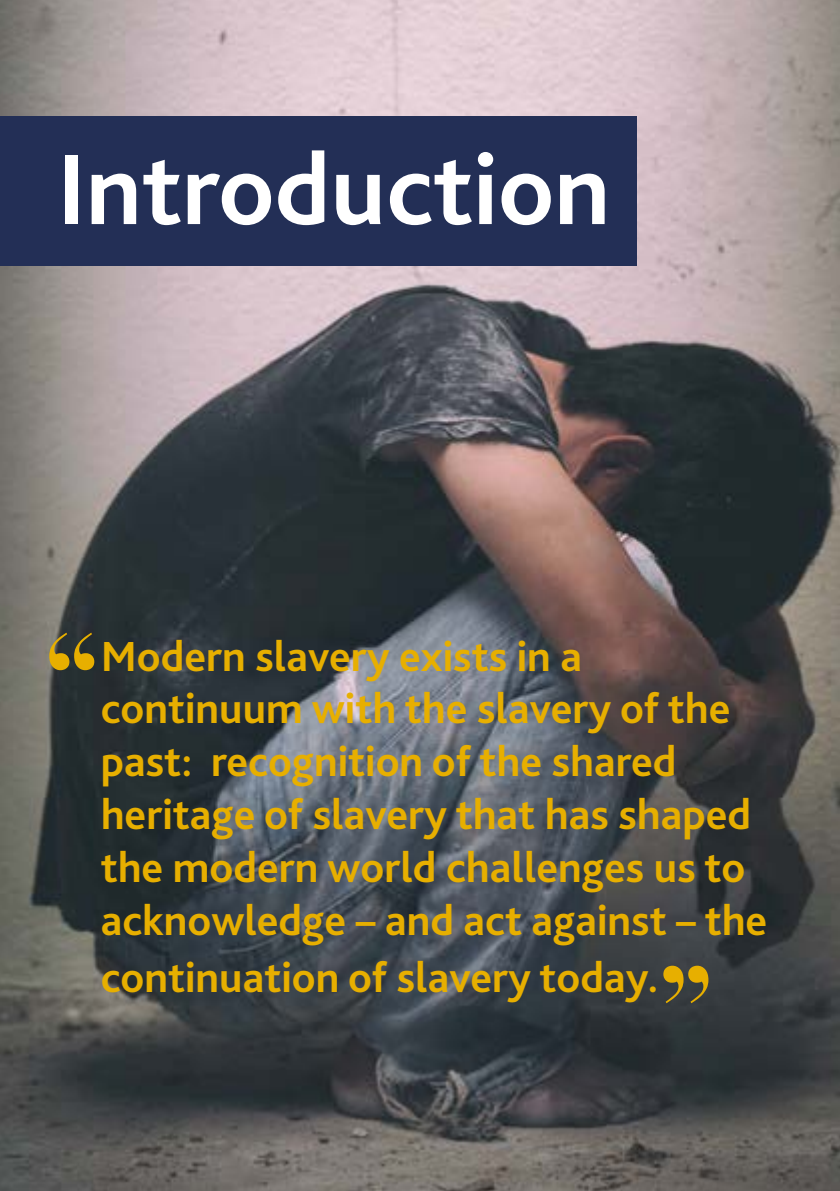
<style>
.page{position:relative;width:840px;height:1191px;background:#fff}
.page>*{position:absolute;margin:0;border:0;box-sizing:border-box;transform-origin:0 0}
.t1{font:700 120px "Didot";color:#e7af00}
.t2{font:700 104px "Bliss 2";color:#fff}
.t3{font:700 44px/52.8px "Bliss 2";color:#e7af00}
</style>
<div class="page">
<img style="left:0;top:0;width:839px;height:1191px">
<div style="left:0;top:116px;width:636px;height:150px;background:#232f56"></div>
<h2 class="t2" style="left:57px;top:125px;width:554px">Introduction</h2>
<h1 class="t1" style="left:44px;top:603px;width:57px">“</h1>
<p class="t3" style="left:101px;top:628px;width:667px">Modern slavery exists in a continuum with the slavery of the past: recognition of the shared heritage of slavery that has shaped the modern world challenges us to acknowledge – and act against – the</p>
<p class="t3" style="left:101px;top:950px;width:558px">continuation of slavery today.</p>
<h1 class="t1" style="left:713px;top:1032px;width:57px;rotate:-180deg">“</h1>
</div>
